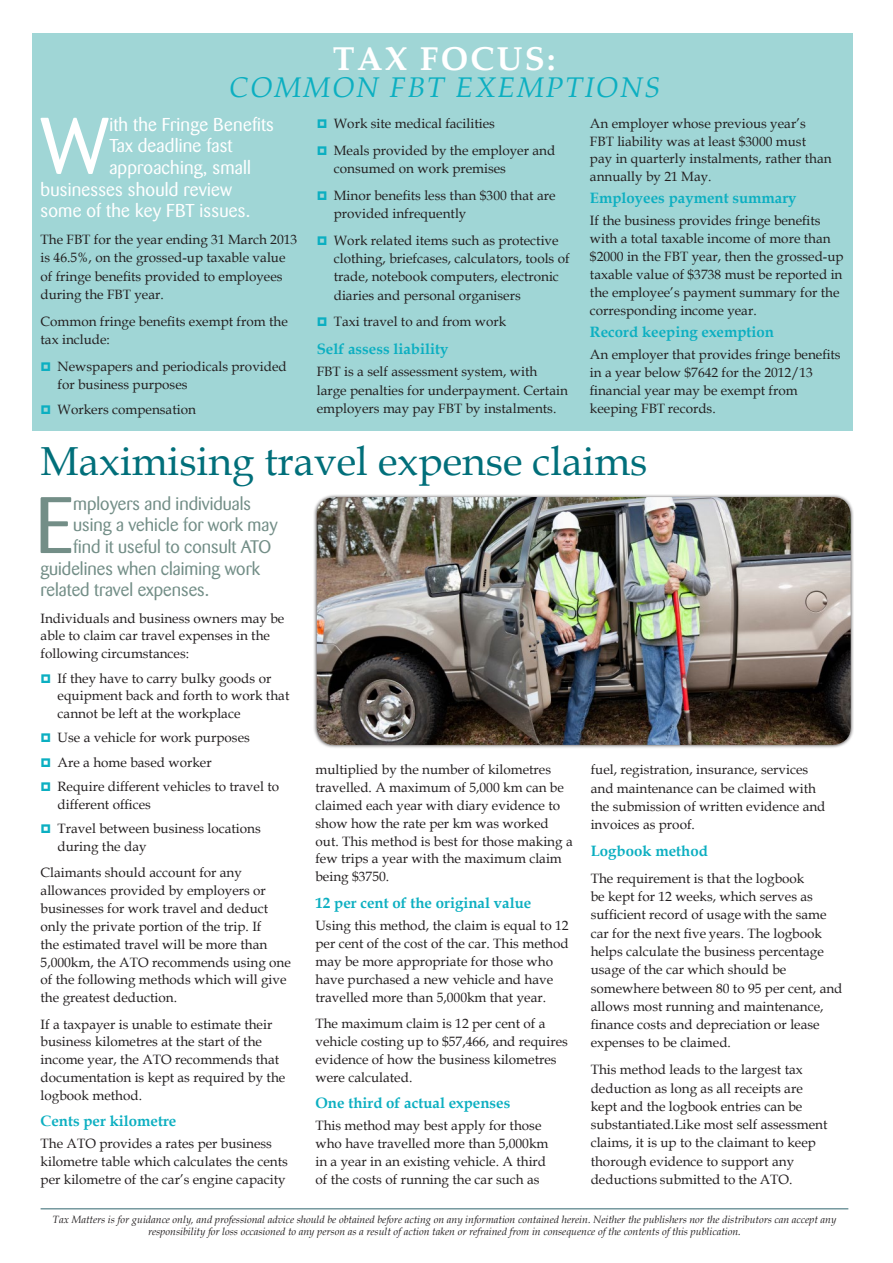
<style>
.page{position:relative;width:893px;height:1263px;background:#fff}
.page>*{position:absolute;margin:0;border:0;box-sizing:border-box;transform-origin:0 0}
.article_text_-_1st_p{font:79.65px "Barmeno";color:#fff}
.article_text_-_1st_p-2{font:79.2px "Barmeno";color:#738e87}
.Title_-_Article{font:40.5px "Book Antiqua";color:#016f7a}
.Heading_sub-text{font:700 33px "Palatino";letter-spacing:.07em;color:#fff}
.Heading_sub-text-2{font:italic 28.5px "Palatino";letter-spacing:.07em;color:#0cafc1}
.article_text_-_1st_p-3{font:18.45px "Barmeno";letter-spacing:.01em;color:#fff}
.article_text_-_1st_p-4{font:18px "Barmeno";color:#738e87}
.body_sub_head{font:700 15px "Book Antiqua";color:#0cafc1}
.Body_Text{font:13.5px/17.9px "Book Antiqua";color:#231f20}
.t1{font:italic 10.5px/12.6px "Book Antiqua";color:#231f20;text-align:center}
</style>
<div class="page">
<div style="left:33px;top:33px;width:820px;height:398px;background:#a0d6d6"></div>
<div style="left:314px;top:494px;width:540px;height:255px;background:#231f20;opacity:.75"></div>
<img style="left:317px;top:497px;width:534px;height:248px">
<hr style="left:41px;top:1208px;width:807px;height:1px;background:#75989e">
<p class="Heading_sub-text" style="left:333px;top:40px;width:224px">TAX FOCUS:</p>
<p class="Heading_sub-text-2" style="left:229px;top:71px;width:432px">COMMON FBT EXEMPTIONS</p>
<p class="article_text_-_1st_p" style="left:41px;top:100px;width:69px">W</p>
<p class="article_text_-_1st_p-3" style="left:109px;top:114px;width:166px">ith the Fringe Benefits</p>
<p class="article_text_-_1st_p-3" style="left:109px;top:135px;width:125px">Tax deadline fast</p>
<p class="article_text_-_1st_p-3" style="left:109px;top:157px;width:143px">approaching, small</p>
<p class="article_text_-_1st_p-3" style="left:41px;top:179px;width:193px">businesses should review</p>
<p class="article_text_-_1st_p-3" style="left:41px;top:200px;width:211px">some of the key FBT issues.</p>
<p class="Body_Text" style="left:41px;top:230px;width:258px;line-height:18.3px">The FBT for the year ending 31 March 2013 is 46.5%, on the grossed-up taxable value of fringe benefits provided to employees during the FBT year.</p>
<p class="Body_Text" style="left:41px;top:312px;width:249px;line-height:18.3px">Common fringe benefits exempt from the tax include:</p>
<p class="Body_Text" style="left:58px;top:357px;width:231px;line-height:18.3px">Newspapers and periodicals provided for business purposes</p>
<p class="Body_Text" style="left:58px;top:400px;width:140px">Workers compensation</p>
<p class="Body_Text" style="left:334px;top:114px;width:163px">Work site medical facilities</p>
<p class="Body_Text" style="left:334px;top:140px;width:223px;line-height:18.3px">Meals provided by the employer and consumed on work premises</p>
<p class="Body_Text" style="left:334px;top:186px;width:223px;line-height:18.3px">Minor benefits less than $300 that are provided infrequently</p>
<p class="Body_Text" style="left:334px;top:231px;width:237px;line-height:18.3px">Work related items such as protective clothing, briefcases, calculators, tools of trade, notebook computers, electronic diaries and personal organisers</p>
<p class="Body_Text" style="left:334px;top:313px;width:174px">Taxi travel to and from work</p>
<p class="body_sub_head" style="left:317px;top:338px;width:133px">Self assess liability</p>
<p class="Body_Text" style="left:317px;top:362px;width:253px;line-height:18.3px">FBT is a self assessment system, with large penalties for underpayment. Certain employers may pay FBT by instalments.</p>
<p class="Body_Text" style="left:590px;top:114px;width:243px">An employer whose previous year’s FBT liability was at least $3000 must pay in quarterly instalments, rather than annually by 21 May.</p>
<p class="body_sub_head" style="left:590px;top:188px;width:208px">Employees payment summary</p>
<p class="Body_Text" style="left:590px;top:212px;width:255px">If the business provides fringe benefits with a total taxable income of more than $2000 in the FBT year, then the grossed-up taxable value of $3738 must be reported in the employee’s payment summary for the corresponding income year.</p>
<p class="body_sub_head" style="left:590px;top:321px;width:186px">Record keeping exemption</p>
<p class="Body_Text" style="left:590px;top:345px;width:252px">An employer that provides fringe benefits in a year below $7642 for the 2012/13 financial year may be exempt from keeping FBT records.</p>
<p class="Title_-_Article" style="left:41px;top:433px;width:608px">Maximising travel expense claims</p>
<p class="article_text_-_1st_p-2" style="left:35px;top:480px;width:39px">E</p>
<p class="article_text_-_1st_p-4" style="left:73px;top:493px;width:179px">mployers and individuals</p>
<p class="article_text_-_1st_p-4" style="left:73px;top:515px;width:206px">using a vehicle for work may</p>
<p class="article_text_-_1st_p-4" style="left:73px;top:536px;width:200px">find it useful to consult ATO</p>
<p class="article_text_-_1st_p-4" style="left:41px;top:558px;width:221px">guidelines when claiming work</p>
<p class="article_text_-_1st_p-4" style="left:41px;top:580px;width:170px">related travel expenses.</p>
<p class="Body_Text" style="left:41px;top:609px;width:245px">Individuals and business owners may be able to claim car travel expenses in the following circumstances:</p>
<p class="Body_Text" style="left:58px;top:669px;width:233px">If they have to carry bulky goods or equipment back and forth to work that cannot be left at the workplace</p>
<p class="Body_Text" style="left:58px;top:729px;width:194px">Use a vehicle for work purposes</p>
<p class="Body_Text" style="left:58px;top:753px;width:156px">Are a home based worker</p>
<p class="Body_Text" style="left:58px;top:777px;width:223px">Require different vehicles to travel to different offices</p>
<p class="Body_Text" style="left:58px;top:819px;width:205px">Travel between business locations during the day</p>
<p class="Body_Text" style="left:41px;top:863px;width:252px">Claimants should account for any allowances provided by employers or businesses for work travel and deduct only the private portion of the trip. If<br>the estimated travel will be more than 5,000km, the ATO recommends using one of the following methods which will give the greatest deduction.</p>
<p class="Body_Text" style="left:41px;top:1015px;width:246px">If a taxpayer is unable to estimate their business kilometres at the start of the income year, the ATO recommends that documentation is kept as required by the logbook method.</p>
<p class="body_sub_head" style="left:41px;top:1111px;width:137px">Cents per kilometre</p>
<p class="Body_Text" style="left:41px;top:1134px;width:249px">The ATO provides a rates per business kilometre table which calculates the cents per kilometre of the car’s engine capacity</p>
<p class="Body_Text" style="left:315px;top:760px;width:259px">multiplied by the number of kilometres travelled. A maximum of 5,000 km can be claimed each year with diary evidence to show how the rate per km was worked out. This method is best for those making a few trips a year with the maximum claim being $3750.</p>
<p class="body_sub_head" style="left:315px;top:893px;width:217px">12 per cent of the original value</p>
<p class="Body_Text" style="left:315px;top:916px;width:255px">Using this method, the claim is equal to 12 per cent of the cost of the car. This method may be more appropriate for those who have purchased a new vehicle and have travelled more than 5,000km that year.</p>
<p class="Body_Text" style="left:315px;top:1014px;width:254px">The maximum claim is 12 per cent of a vehicle costing up to $57,466, and requires evidence of how the business kilometres were calculated.</p>
<p class="body_sub_head" style="left:315px;top:1092px;width:196px">One third of actual expenses</p>
<p class="Body_Text" style="left:315px;top:1116px;width:234px">This method may best apply for those who have travelled more than 5,000km in a year in an existing vehicle. A third of the costs of running the car such as</p>
<p class="Body_Text" style="left:591px;top:760px;width:236px;line-height:18.3px">fuel, registration, insurance, services and maintenance can be claimed with the submission of written evidence and invoices as proof.</p>
<p class="body_sub_head" style="left:591px;top:840px;width:119px">Logbook method</p>
<p class="Body_Text" style="left:591px;top:869px;width:253px;line-height:18.3px">The requirement is that the logbook<br>be kept for 12 weeks, which serves as sufficient record of usage with the same car for the next five years. The logbook helps calculate the business percentage usage of the car which should be somewhere between 80 to 95 per cent, and allows most running and maintenance, finance costs and depreciation or lease expenses to be claimed.</p>
<p class="Body_Text" style="left:591px;top:1060px;width:238px;line-height:18.3px">This method leads to the largest tax deduction as long as all receipts are kept and the logbook entries can be substantiated.Like most self assessment claims, it is up to the claimant to keep thorough evidence to support any deductions submitted to the ATO.</p>
<p class="t1" style="left:53px;top:1212px;width:785px">Tax Matters is for guidance only, and professional advice should be obtained before acting on any information contained herein. Neither the publishers nor the distributors can accept any responsibility for loss occasioned to any person as a result of action taken or refrained from in consequence of the contents of this publication.</p>
</div>
